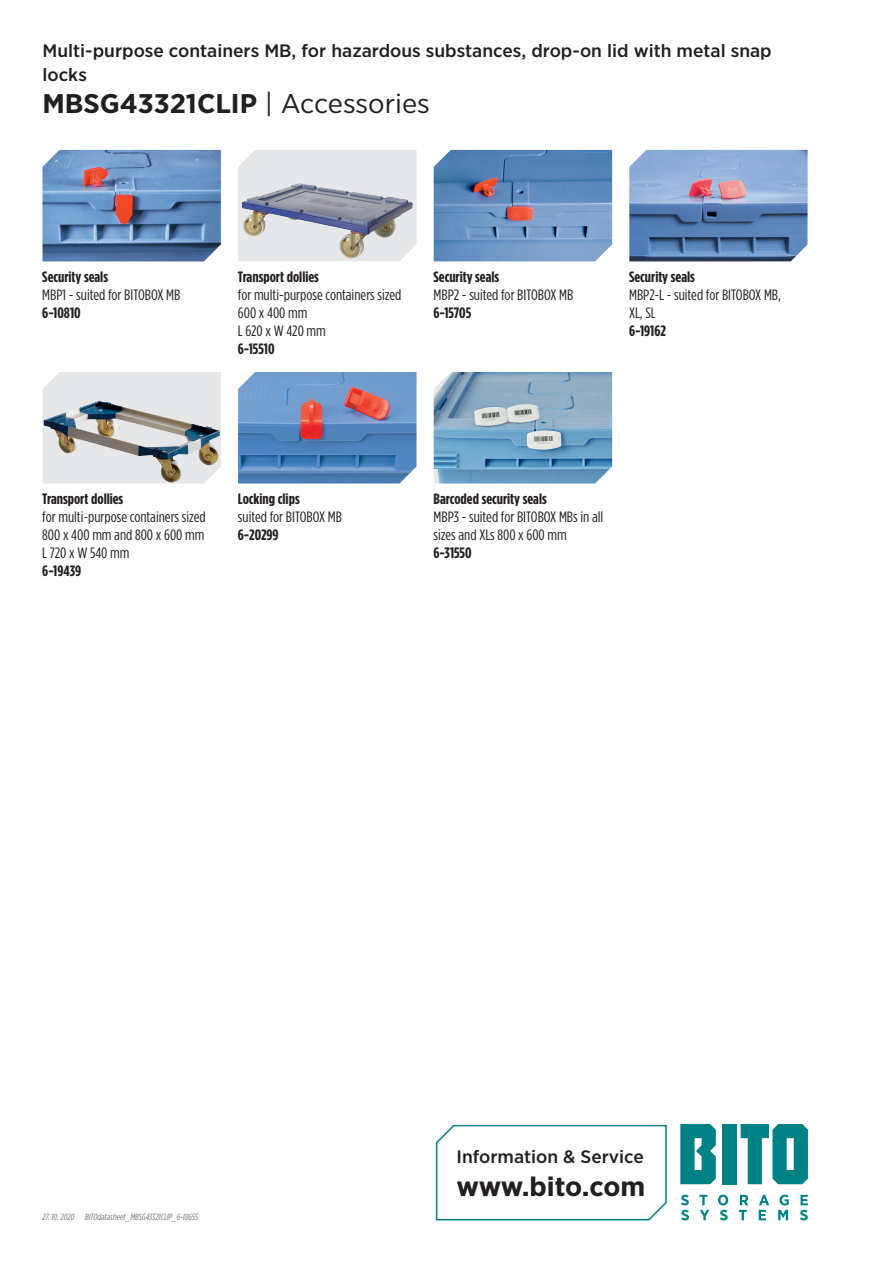
<style>
.page{position:relative;width:893px;height:1263px;background:#fff}
.page>*{position:absolute;margin:0;border:0;box-sizing:border-box;transform-origin:0 0}
.t1{font:700 27px "Gotham Narrow";color:#231f20;scale:1.1 1}
.t2{font:500 18px/24px "Gotham Narrow";color:#231f20;scale:1.1 1}
.t3{font:15px/18px "Gotham Condensed";color:#231f20;scale:1.1 1}
.t4{font:700 15px "Gotham Condensed";color:#231f20;scale:1.1 1}
.t5{font:italic 9px "Gotham Condensed";color:#76787b;scale:1.1 1}
.s1{font-weight:400}
</style>
<div class="page">
<div style="left:723px;top:1124px;width:14px;height:60px;background:#008183"></div>
<svg style="left:680px;top:1124px;width:36px;height:60px;background:#229193"></svg>
<svg style="left:741px;top:1124px;width:67px;height:60px"></svg>
<svg style="left:681px;top:1195px;width:8px;height:25px"></svg>
<svg style="left:699px;top:1195px;width:10px;height:25px"></svg>
<svg style="left:718px;top:1195px;width:10px;height:25px"></svg>
<svg style="left:739px;top:1195px;width:9px;height:25px"></svg>
<svg style="left:759px;top:1195px;width:10px;height:25px"></svg>
<svg style="left:778px;top:1195px;width:11px;height:25px"></svg>
<svg style="left:800px;top:1195px;width:8px;height:25px"></svg>
<svg style="left:435px;top:1124px;width:232px;height:97px"></svg>
<img style="left:238px;top:372px;width:178px;height:111px">
<img style="left:434px;top:372px;width:178px;height:111px">
<div style="left:43px;top:372px;width:178px;height:111px;background:#e6e7e9"></div>
<img style="left:44px;top:401px;width:176px;height:82px">
<img style="left:629px;top:150px;width:179px;height:111px">
<img style="left:434px;top:150px;width:178px;height:111px">
<div style="left:238px;top:150px;width:178px;height:111px;background:#e6e7e9"></div>
<img style="left:241px;top:183px;width:172px;height:77px">
<img style="left:43px;top:150px;width:178px;height:111px">
<p class="t2" style="left:43px;top:38px;width:664px">Multi-purpose containers MB, for hazardous substances, drop-on lid with metal snap locks</p>
<h1 class="t1" style="left:43px;top:86px;width:354px">MBSG43321CLIP <span class="s1">| Accessories</span></h1>
<p class="t4" style="left:42px;top:268px;width:61px">Security seals</p>
<p class="t3" style="left:42px;top:286px;width:127px">MBP1 - suited for BITOBOX MB</p>
<p class="t4" style="left:42px;top:304px;width:36px">6-10810</p>
<p class="t4" style="left:238px;top:268px;width:75px">Transport dollies</p>
<p class="t3" style="left:238px;top:285px;width:150px">for multi-purpose containers sized<br>600 x 400 mm<br>L 620 x W 420 mm</p>
<p class="t4" style="left:238px;top:340px;width:35px">6-15510</p>
<p class="t4" style="left:433px;top:268px;width:61px">Security seals</p>
<p class="t3" style="left:433px;top:285px;width:129px">MBP2 - suited for BITOBOX MB</p>
<p class="t4" style="left:433px;top:304px;width:36px">6-15705</p>
<p class="t4" style="left:629px;top:268px;width:61px">Security seals</p>
<p class="t3" style="left:629px;top:285px;width:139px">MBP2-L - suited for BITOBOX MB,<br>XL, SL</p>
<p class="t4" style="left:629px;top:322px;width:35px">6-19162</p>
<p class="t4" style="left:42px;top:490px;width:75px">Transport dollies</p>
<p class="t3" style="left:42px;top:508px;width:150px;text-align:justify">for multi-purpose containers sized 800 x 400 mm and 800 x 600 mm L 720 x W 540 mm</p>
<p class="t4" style="left:42px;top:562px;width:37px">6-19439</p>
<p class="t4" style="left:238px;top:490px;width:58px">Locking clips</p>
<p class="t3" style="left:238px;top:508px;width:96px">suited for BITOBOX MB</p>
<p class="t4" style="left:238px;top:526px;width:39px">6-20299</p>
<p class="t4" style="left:433px;top:490px;width:104px">Barcoded security seals</p>
<p class="t3" style="left:433px;top:508px;width:156px">MBP3 - suited for BITOBOX MBs in all sizes and XLs 800 x 600 mm</p>
<p class="t4" style="left:433px;top:544px;width:36px">6-31550</p>
<p class="t5" style="left:43px;top:1212px;width:31px">27. 10. 2020</p>
<p class="t5" style="left:85px;top:1212px;width:104px">BITOdatasheet_MBSG43321CLIP_6-18655</p>
<p class="t2" style="left:457px;top:1144px;width:172px">Information &amp; Service</p>
<h1 class="t1" style="left:457px;top:1169px;width:173px">www.bito.com</h1>
</div>
